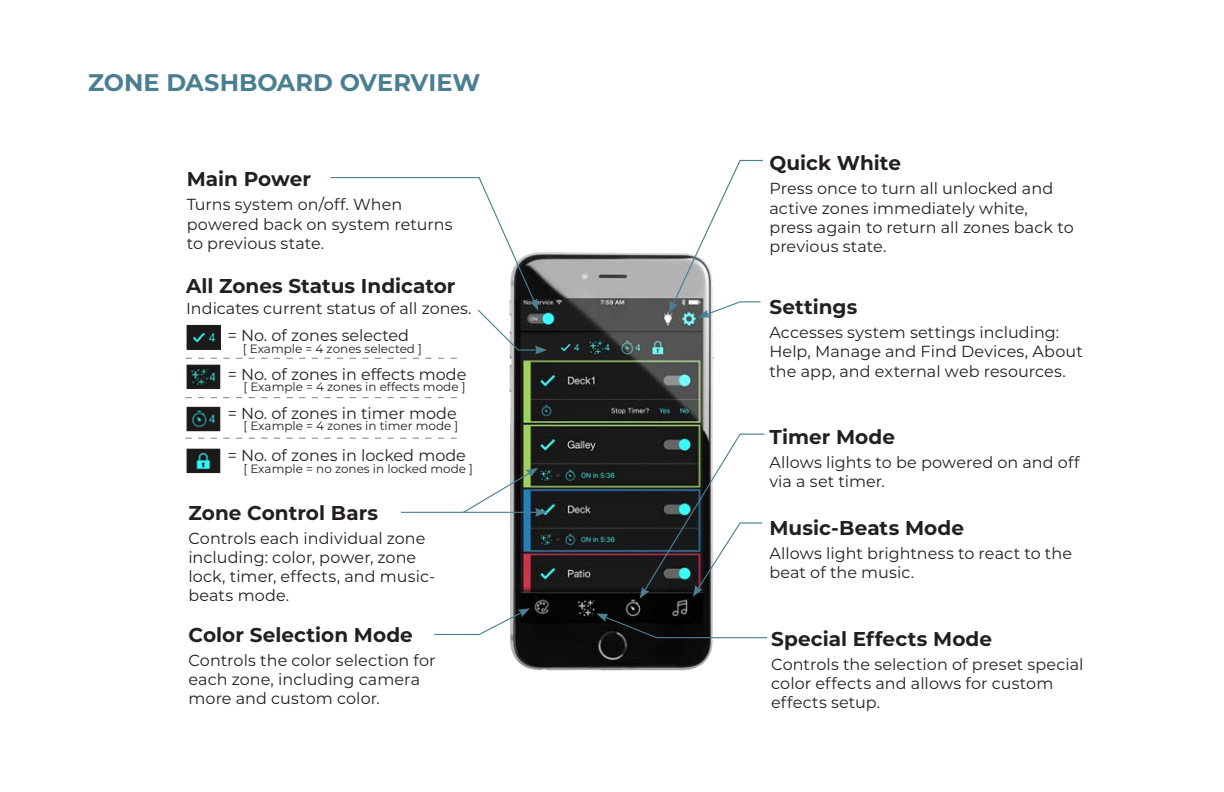
<style>
.page{position:relative;width:1224px;height:792px;background:#fff}
.page>*{position:absolute;margin:0;border:0;box-sizing:border-box;transform-origin:0 0}
.t1{font:700 24px "Montserrat";color:#4a7f92}
.t2{font:700 20px "Montserrat";color:#231f20}
.t3{font:16px/19.2px "Montserrat";letter-spacing:.005em;color:#231f20}
.t4{font:12px "Montserrat";color:#231f20}
</style>
<div class="page">
<img style="left:509px;top:252px;width:205px;height:419px">
<svg style="left:434px;top:608px;width:96px;height:28px"></svg>
<svg style="left:640px;top:433px;width:125px;height:166px"></svg>
<svg style="left:669px;top:159px;width:94px;height:159px"></svg>
<svg style="left:596px;top:614px;width:172px;height:25px"></svg>
<hr style="left:401px;top:512px;width:137px;height:1px;background:#4a7f92">
<svg style="left:462px;top:468px;width:85px;height:49px"></svg>
<img style="left:189px;top:367px;width:29px;height:20px">
<div style="left:187px;top:365px;width:33px;height:24px;border:1px solid #231f20"></div>
<img style="left:189px;top:409px;width:29px;height:20px">
<div style="left:187px;top:407px;width:33px;height:24px;border:1px solid #231f20"></div>
<img style="left:189px;top:451px;width:29px;height:20px">
<div style="left:187px;top:449px;width:33px;height:24px;border:1px solid #231f20"></div>
<svg style="left:185px;top:397px;width:272px;height:1px"></svg>
<svg style="left:185px;top:438px;width:272px;height:1px"></svg>
<svg style="left:185px;top:177px;width:362px;height:182px"></svg>
<p class="t1" style="left:88px;top:65px;width:394px">ZONE DASHBOARD OVERVIEW</p>
<p class="t2" style="left:187px;top:165px;width:126px">Main Power</p>
<p class="t3" style="left:187px;top:194px;width:267px">Turns system on/off. When powered back on system returns to previous state.</p>
<p class="t2" style="left:186px;top:272px;width:271px">All Zones Status Indicator</p>
<p class="t3" style="left:186px;top:298px;width:287px">Indicates current status of all zones.</p>
<p class="t3" style="left:228px;top:326px;width:183px">= No. of zones selected</p>
<p class="t4" style="left:243px;top:340px;width:181px">[ Example = 4 zones selected ]</p>
<p class="t3" style="left:228px;top:364px;width:240px">= No. of zones in effects mode</p>
<p class="t4" style="left:244px;top:379px;width:224px">[ Example = 4 zones in effects mode ]</p>
<p class="t3" style="left:228px;top:403px;width:230px">= No. of zones in timer mode</p>
<p class="t4" style="left:244px;top:418px;width:216px">[ Example = 4 zones in timer mode ]</p>
<p class="t3" style="left:228px;top:446px;width:240px">= No. of zones in locked mode</p>
<p class="t4" style="left:244px;top:460px;width:231px">[ Example = no zones in locked mode ]</p>
<p class="t2" style="left:188px;top:498px;width:191px">Zone Control Bars</p>
<p class="t3" style="left:188px;top:528px;width:248px">Controls each individual zone including: color, power, zone lock, timer, effects, and music&shy;beats mode.</p>
<p class="t2" style="left:188px;top:620px;width:226px">Color Selection Mode</p>
<p class="t3" style="left:188px;top:650px;width:249px">Controls the color selection for each zone, including camera more and custom color.</p>
<p class="t2" style="left:769px;top:149px;width:133px">Quick White</p>
<p class="t3" style="left:769px;top:179px;width:306px">Press once to turn all unlocked and active zones immediately white, press again to return all zones back to previous state.</p>
<p class="t2" style="left:769px;top:292px;width:89px">Settings</p>
<p class="t3" style="left:769px;top:322px;width:315px">Accesses system settings including:<br>Help, Manage and Find Devices, About the app, and external web resources.</p>
<p class="t2" style="left:769px;top:422px;width:127px">Timer Mode</p>
<p class="t3" style="left:769px;top:452px;width:312px">Allows lights to be powered on and off via a set timer.</p>
<p class="t2" style="left:769px;top:513px;width:196px">Music-Beats Mode</p>
<p class="t3" style="left:769px;top:543px;width:304px">Allows light brightness to react to the beat of the music.</p>
<p class="t2" style="left:771px;top:624px;width:222px">Special Effects Mode</p>
<p class="t3" style="left:771px;top:654px;width:314px">Controls the selection of preset special color effects and allows for custom effects setup.</p>
</div>
